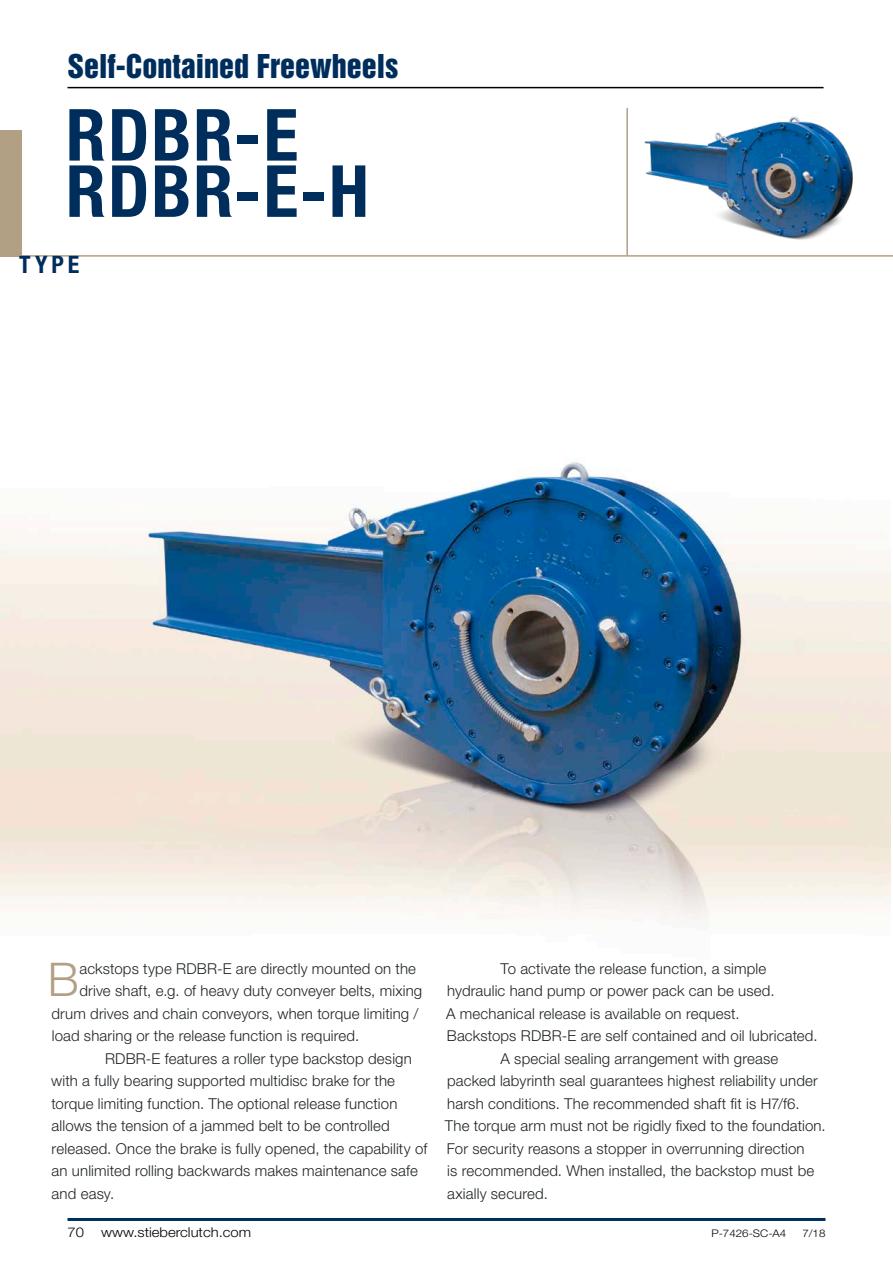
<style>
.page{position:relative;width:893px;height:1263px;background:#fff}
.page>*{position:absolute;margin:0;border:0;box-sizing:border-box;transform-origin:0 0}
.Headline_Big{font:700 condensed 72px "Helvetica Neue LT Std";letter-spacing:.03em;color:#002e5c}
.Fließtext_Initial{font:300 46.5px "Helvetica Neue LT Std";color:#b2a085}
.t1{font:30px "Helvetica Inserat LT Std";color:#002e5c}
.Headline_Blau{font:700 condensed 24px "Helvetica Neue LT Std";color:#002e5c}
.Fließtext_Schwarz{font:300 15px/22.5px "Helvetica Neue LT Std";letter-spacing:.01em;color:#1f2427}
.Fließtext_Initial-2{font:300 15px "Helvetica Neue LT Std";letter-spacing:.01em;color:#1f2427}
.t2{font:300 13.5px "Helvetica Neue LT Std";color:#000;scale:1.1 1}
.t3{font:300 10.5px "Helvetica Neue LT Std";color:#000;scale:1.1 1}
</style>
<div class="page">
<hr style="left:68px;top:87px;width:756px;height:1px;background:#000">
<img style="left:0;top:462px;width:891px;height:468px">
<hr style="left:626px;top:108px;width:2px;height:148px;background:#b2a085">
<hr style="left:0;top:255px;width:893px;height:2px;background:#b2a085">
<div style="left:0;top:130px;width:21px;height:126px;background:#b2a085"></div>
<img style="left:644px;top:116px;width:209px;height:124px">
<hr style="left:68px;top:1218px;width:757px;height:3px;background:#002e5c">
<p class="t1" style="left:68px;top:49px;width:332px">Self-Contained Freewheels</p>
<p class="Headline_Big" style="left:66px;top:91px;width:234px">RDBR-E</p>
<p class="Headline_Big" style="left:66px;top:148px;width:305px">RDBR-E-H</p>
<p class="Headline_Blau" style="left:19px;top:250px;width:62px">TYPE</p>
<p class="Fließtext_Initial" style="left:48px;top:951px;width:33px">B</p>
<p class="Fließtext_Initial-2" style="left:79px;top:959px;width:338px">ackstops type RDBR-E are directly mounted on the</p>
<p class="Fließtext_Initial-2" style="left:79px;top:982px;width:344px">drive shaft, e.g. of heavy duty conveyer belts, mixing</p>
<p class="Fließtext_Initial-2" style="left:51px;top:1004px;width:369px">drum drives and chain conveyors, when torque limiting /</p>
<p class="Fließtext_Initial-2" style="left:52px;top:1027px;width:309px">load sharing or the release function is required.</p>
<p class="Fließtext_Schwarz" style="left:51px;top:1047px;width:378px;text-indent:54px">RDBR-E features a roller type backstop design with a fully bearing supported multidisc brake for the torque limiting function. The optional release function allows the tension of a jammed belt to be controlled released. Once the brake is fully opened, the capability of an unlimited rolling backwards makes maintenance safe and easy.</p>
<p class="Fließtext_Schwarz" style="left:447px;top:957px;width:329px;text-indent:53px">To activate the release function, a simple hydraulic hand pump or power pack can be used.</p>
<p class="Fließtext_Schwarz" style="left:446px;top:1002px;width:295px">A mechanical release is available on request.</p>
<p class="Fließtext_Schwarz" style="left:447px;top:1024px;width:372px">Backstops RDBR-E are self contained and oil lubricated.</p>
<p class="Fließtext_Schwarz" style="left:445px;top:1047px;width:382px;text-indent:56px">A special sealing arrangement with grease packed labyrinth seal guarantees highest reliability under harsh conditions. The recommended shaft fit is H7/f6.<br>The torque arm must not be rigidly fixed to the foundation.<br>For security reasons a stopper in overrunning direction<br>is recommended. When installed, the backstop must be axially secured.</p>
<p class="t2" style="left:68px;top:1223px;width:17px">70</p>
<p class="t2" style="left:101px;top:1223px;width:138px">www.stieberclutch.com</p>
<p class="t3" style="left:711px;top:1226px;width:70px">P-7426-SC-A4</p>
<p class="t3" style="left:802px;top:1226px;width:23px">7/18</p>
</div>
